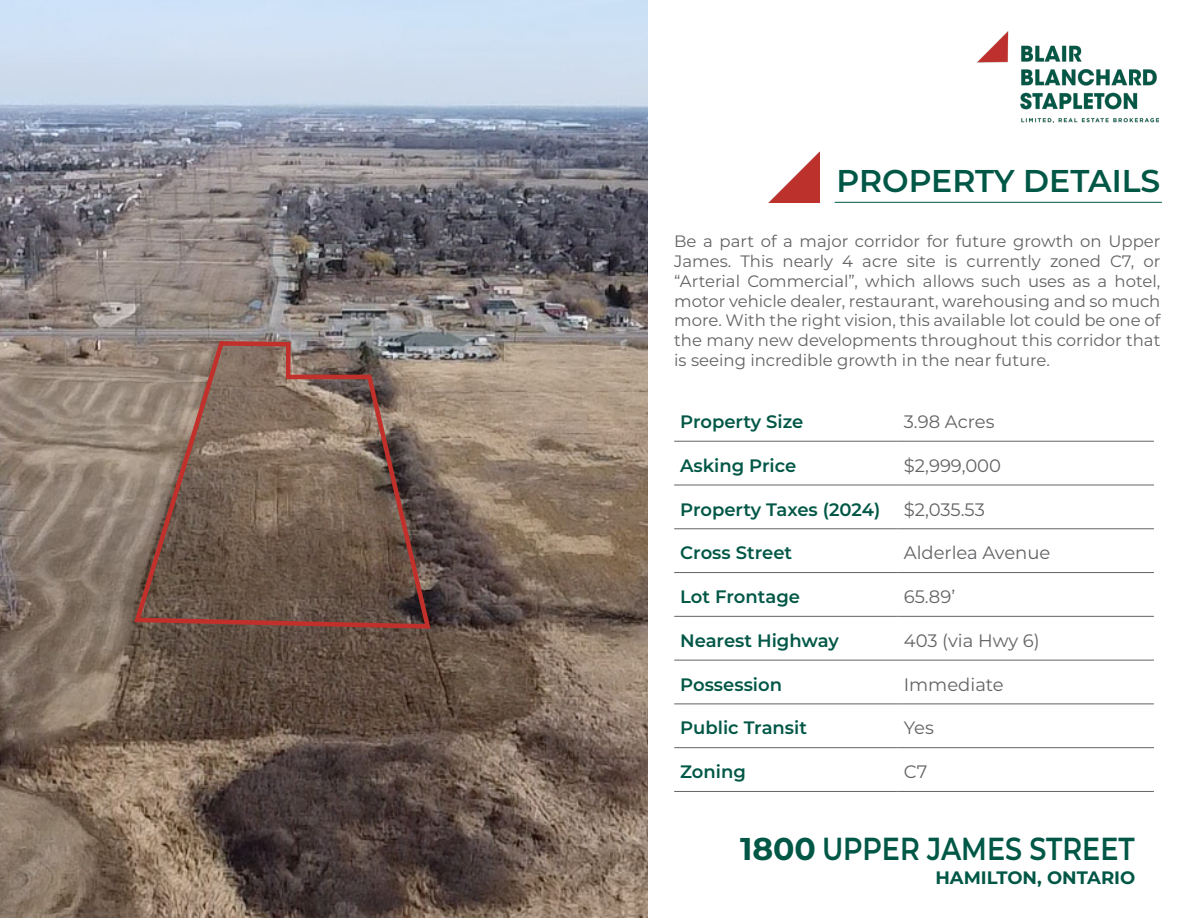
<style>
.page{position:relative;width:1188px;height:918px;background:#fff}
.page>*{position:absolute;margin:0;border:0;box-sizing:border-box;transform-origin:0 0}
.t1{font:600 31.8px "Montserrat";color:#005746;scale:.85 1}
.t2{font:600 31.5px "Montserrat";color:#005746}
.t3{font:600 18px "Montserrat";color:#005746}
.t4{font:18px "Montserrat";color:#636366}
.t5{font:700 18px "Montserrat";color:#005746}
.t6{font:16.5px/19.8px "Montserrat";color:#636366;text-align:justify}
.s1{font-weight:700;font-size:31.5px}
</style>
<div class="page">
<hr style="left:674px;top:791px;width:224px;height:1px;background:#636366">
<hr style="left:898px;top:791px;width:256px;height:1px;background:#636366">
<hr style="left:674px;top:660px;width:224px;height:1px;background:#636366">
<hr style="left:898px;top:660px;width:256px;height:1px;background:#636366">
<hr style="left:674px;top:704px;width:224px;height:1px;background:#636366">
<hr style="left:898px;top:704px;width:256px;height:1px;background:#636366">
<hr style="left:674px;top:747px;width:224px;height:1px;background:#636366">
<hr style="left:898px;top:747px;width:256px;height:1px;background:#636366">
<hr style="left:674px;top:441px;width:224px;height:1px;background:#636366">
<hr style="left:898px;top:441px;width:256px;height:1px;background:#636366">
<hr style="left:674px;top:485px;width:224px;height:1px;background:#636366">
<hr style="left:898px;top:485px;width:256px;height:1px;background:#636366">
<hr style="left:674px;top:529px;width:224px;height:1px;background:#636366">
<hr style="left:898px;top:529px;width:256px;height:1px;background:#636366">
<hr style="left:674px;top:572px;width:224px;height:1px;background:#636366">
<hr style="left:898px;top:572px;width:256px;height:1px;background:#636366">
<hr style="left:674px;top:616px;width:224px;height:1px;background:#636366">
<hr style="left:898px;top:616px;width:256px;height:1px;background:#636366">
<img style="left:769px;top:151px;width:51px;height:51px">
<hr style="left:835px;top:202px;width:327px;height:1px;background:#005746">
<img style="left:977px;top:31px;width:182px;height:91px">
<img style="left:0;top:0;width:648px;height:918px">
<svg style="left:131px;top:339px;width:302px;height:293px;background:#7c6558"></svg>
<p class="t2" style="left:837px;top:159px;width:325px">PROPERTY DETAILS</p>
<p class="t6" style="left:674px;top:231px;width:488px">Be a part of a major corridor for future growth on Upper James. This nearly 4 acre site is currently zoned C7, or “Arterial Commercial”, which allows such uses as a hotel, motor vehicle dealer, restaurant, warehousing and so much more. With the right vision, this available lot could be one of the many new developments throughout this corridor that is seeing incredible growth in the near future.</p>
<p class="t3" style="left:680px;top:409px;width:125px">Property Size</p>
<p class="t4" style="left:904px;top:409px;width:92px">3.98 Acres</p>
<p class="t3" style="left:680px;top:453px;width:118px">Asking Price</p>
<p class="t4" style="left:904px;top:453px;width:99px">$2,999,000</p>
<p class="t3" style="left:680px;top:496px;width:202px">Property Taxes (2024)</p>
<p class="t4" style="left:904px;top:497px;width:83px">$2,035.53</p>
<p class="t3" style="left:680px;top:540px;width:113px">Cross Street</p>
<p class="t4" style="left:904px;top:541px;width:148px">Alderlea Avenue</p>
<p class="t3" style="left:680px;top:584px;width:121px">Lot Frontage</p>
<p class="t4" style="left:904px;top:584px;width:53px">65.89’</p>
<p class="t3" style="left:680px;top:628px;width:160px">Nearest Highway</p>
<p class="t4" style="left:904px;top:628px;width:138px">403 (via Hwy 6)</p>
<p class="t3" style="left:680px;top:672px;width:103px">Possession</p>
<p class="t4" style="left:904px;top:672px;width:102px">Immediate</p>
<p class="t3" style="left:680px;top:715px;width:128px">Public Transit</p>
<p class="t4" style="left:904px;top:716px;width:32px">Yes</p>
<p class="t3" style="left:680px;top:759px;width:67px">Zoning</p>
<p class="t4" style="left:904px;top:760px;width:25px">C7</p>
<p class="t1" style="left:740px;top:826px;width:466px"><span class="s1">1800</span> UPPER JAMES STREET</p>
<p class="t5" style="left:935px;top:864px;width:201px">HAMILTON, ONTARIO</p>
</div>
